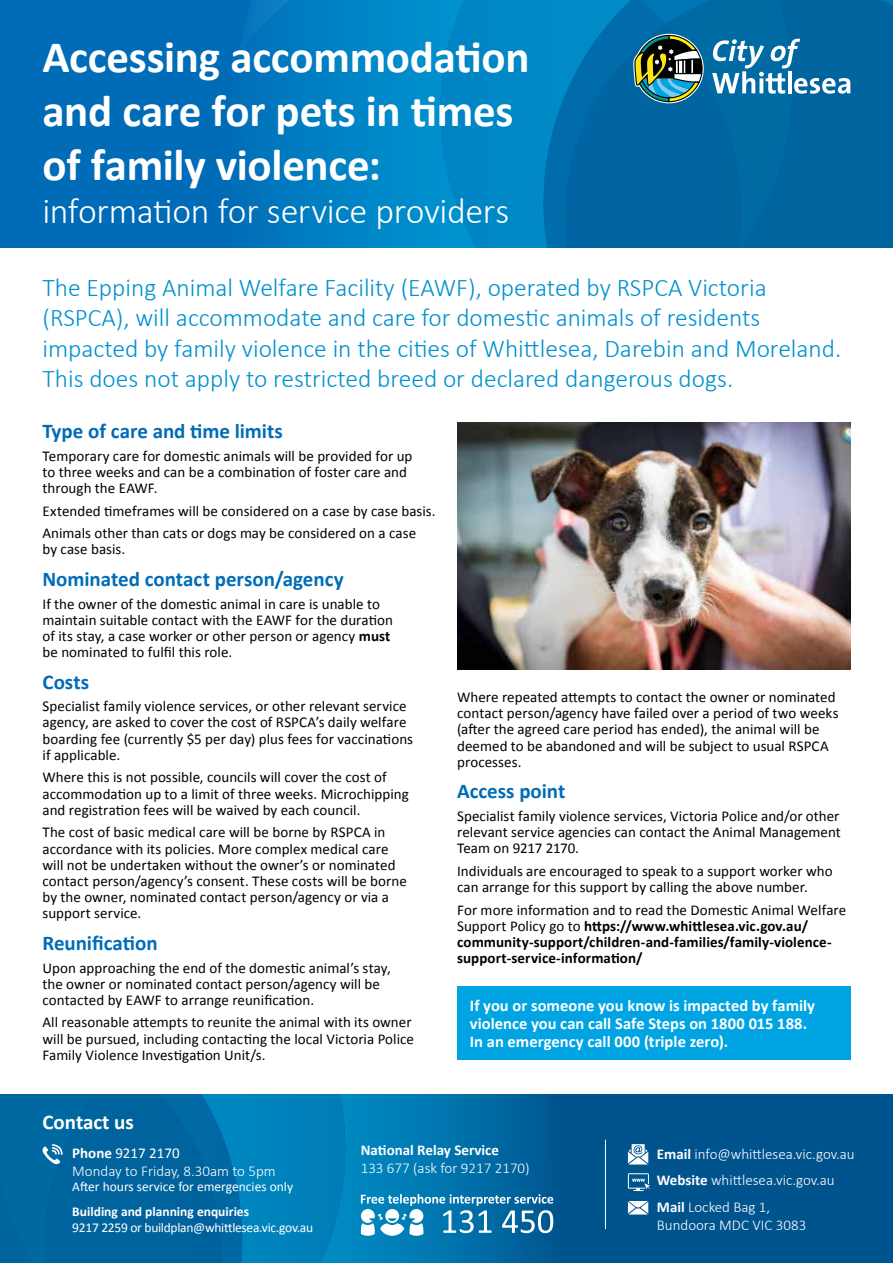
<style>
.page{position:relative;width:893px;height:1263px;background:#fff}
.page>*{position:absolute;margin:0;border:0;box-sizing:border-box;transform-origin:0 0}
.t1{font:700 45px/54px "Calibri";letter-spacing:-.005em;color:#fff}
.t2{font:300 36px "Calibri";letter-spacing:-.01em;color:#fff}
.t3{font:300 25.5px/30.6px "Calibri";color:#0091cf}
.t4{font:700 21px "Calibri";color:#006cb7}
.t5{font:700 21px "Calibri";color:#fff}
.t6{font:700 16.5px/17.9px "Calibri";color:#fff}
.t7{font:15px/16.2px "Calibri";letter-spacing:.005em;color:#000}
.t8{font:700 15px/16.2px "Calibri";letter-spacing:.005em;color:#000}
.t9{font:300 15px/26.5px "Calibri";color:#fff}
.t10{font:700 15px "Calibri";color:#fff}
.t11{font:13.5px "Calibri";letter-spacing:-.02em;color:#fff}
.t12{font:13.5px "Calibri";color:#fff}
.t13{font:700 13.5px "Calibri";color:#fff}
.s1{font-weight:700}
.s2{font-weight:400}
</style>
<div class="page">
<div style="left:0;top:0;width:893px;height:248px;background:#006cb7"></div>
<svg style="left:253px;top:0;width:640px;height:248px;background:#0577b2"></svg>
<div style="left:457px;top:986px;width:393px;height:74px;background:#00a4e3"></div>
<img style="left:457px;top:422px;width:393px;height:247px">
<div style="left:0;top:1095px;width:893px;height:168px;background:#00548e"></div>
<svg style="left:628px;top:1144px;width:20px;height:20px"></svg>
<div style="left:628px;top:1173px;width:21px;height:15px;border:1px solid #fff"></div>
<svg style="left:632px;top:1179px;width:18px;height:12px"></svg>
<svg style="left:628px;top:1201px;width:20px;height:13px"></svg>
<svg style="left:0;top:1095px;width:553px;height:168px"></svg>
<hr style="left:605px;top:1140px;width:1px;height:89px;background:#fff">
<h1 class="t1" style="left:43px;top:30px;width:489px">Accessing accommodation and care for pets in times of family violence:</h1>
<h2 class="t2" style="left:43px;top:189px;width:468px">information for service providers</h2>
<p class="t3" style="left:43px;top:271px;width:800px">The Epping Animal Welfare Facility (EAWF), operated by RSPCA Victoria (RSPCA), will accommodate and care for domestic animals of residents impacted by family violence in the cities of Whittlesea, Darebin and Moreland.<br>This does not apply to restricted breed or declared dangerous dogs.</p>
<h3 class="t4" style="left:43px;top:418px;width:242px">Type of care and time limits</h3>
<p class="t7" style="left:43px;top:448px;width:371px">Temporary care for domestic animals will be provided for up to three weeks and can be a combination of foster care and through the EAWF.</p>
<p class="t7" style="left:43px;top:499px;width:395px;line-height:22.5px">Extended timeframes will be considered on a case by case basis.<br>Animals other than cats or dogs may be considered on a case</p>
<p class="t7" style="left:43px;top:541px;width:84px">by case basis.</p>
<h3 class="t4" style="left:43px;top:565px;width:303px">Nominated contact person/agency</h3>
<p class="t7" style="left:43px;top:595px;width:352px">If the owner of the domestic animal in care is unable to maintain suitable contact with the EAWF for the duration of its stay, a case worker or other person or agency <span class="s1">must </span>be nominated to fulfil this role.</p>
<h3 class="t4" style="left:43px;top:668px;width:48px">Costs</h3>
<p class="t7" style="left:43px;top:698px;width:372px">Specialist family violence services, or other relevant service agency, are asked to cover the cost of RSPCA’s daily welfare boarding fee (currently $5 per day) plus fees for vaccinations if applicable.</p>
<p class="t7" style="left:43px;top:769px;width:368px">Where this is not possible, councils will cover the cost of accommodation up to a limit of three weeks. Microchipping and registration fees will be waived by each council.</p>
<p class="t7" style="left:43px;top:824px;width:366px">The cost of basic medical care will be borne by RSPCA in accordance with its policies. More complex medical care will not be undertaken without the owner’s or nominated contact person/agency’s consent. These costs will be borne by the owner, nominated contact person/agency or via a support service.</p>
<h3 class="t4" style="left:43px;top:929px;width:117px">Reunification</h3>
<p class="t7" style="left:43px;top:959px;width:350px">Upon approaching the end of the domestic animal’s stay, the owner or nominated contact person/agency will be contacted by EAWF to arrange reunification.</p>
<p class="t7" style="left:43px;top:1014px;width:373px">All reasonable attempts to reunite the animal with its owner will be pursued, including contacting the local Victoria Police<br>Family Violence Investigation Unit/s.</p>
<h3 class="t5" style="left:43px;top:1109px;width:93px">Contact us</h3>
<p class="t7" style="left:457px;top:689px;width:383px">Where repeated attempts to contact the owner or nominated contact person/agency have failed over a period of two weeks (after the agreed care period has ended), the animal will be deemed to be abandoned and will be subject to usual RSPCA processes.</p>
<h3 class="t4" style="left:457px;top:778px;width:110px">Access point</h3>
<p class="t7" style="left:457px;top:808px;width:385px;text-align:justify">Specialist family violence services, Victoria Police and/or other relevant service agencies can contact the Animal Management Team on 9217 2170.</p>
<p class="t7" style="left:457px;top:863px;width:377px">Individuals are encouraged to speak to a support worker who can arrange for this support by calling the above number.</p>
<p class="t8" style="left:457px;top:901px;width:391px"><span class="s2">For more information and to read the Domestic Animal Welfare Support Policy go to</span> https://www.whittlesea.vic.gov.au/ community-support/children-and-families/family-violence&shy;support-service-information/</p>
<p class="t6" style="left:470px;top:997px;width:347px">If you or someone you know is impacted by family violence you can call Safe Steps on 1800 015 188.<br>In an emergency call 000 (triple zero).</p>
<p class="t9" style="left:72px;top:1143px;width:205px;line-height:18px"><span class="s1">Phone</span> <span class="s2">9217 2170<br></span>Monday to Friday, 8.30am to 5pm</p>
<p class="t12" style="left:72px;top:1178px;width:222px">After hours service for emergencies only</p>
<p class="t13" style="left:72px;top:1203px;width:178px">Building and planning enquiries</p>
<p class="t11" style="left:72px;top:1219px;width:242px">9217 2259 or buildplan@whittlesea.vic.gov.au</p>
<p class="t10" style="left:361px;top:1141px;width:140px">National Relay Service</p>
<p class="t9" style="left:361px;top:1154px;width:170px">133 677 (ask for 9217 2170)</p>
<p class="t9" style="left:657px;top:1139px;width:199px"><span class="s1">Email</span> info@whittlesea.vic.gov.au<br><span class="s1">Website</span> whittlesea.vic.gov.au<br><span class="s1">Mail</span> Locked Bag 1,</p>
<p class="t9" style="left:657px;top:1210px;width:151px">Bundoora MDC VIC 3083</p>
</div>
